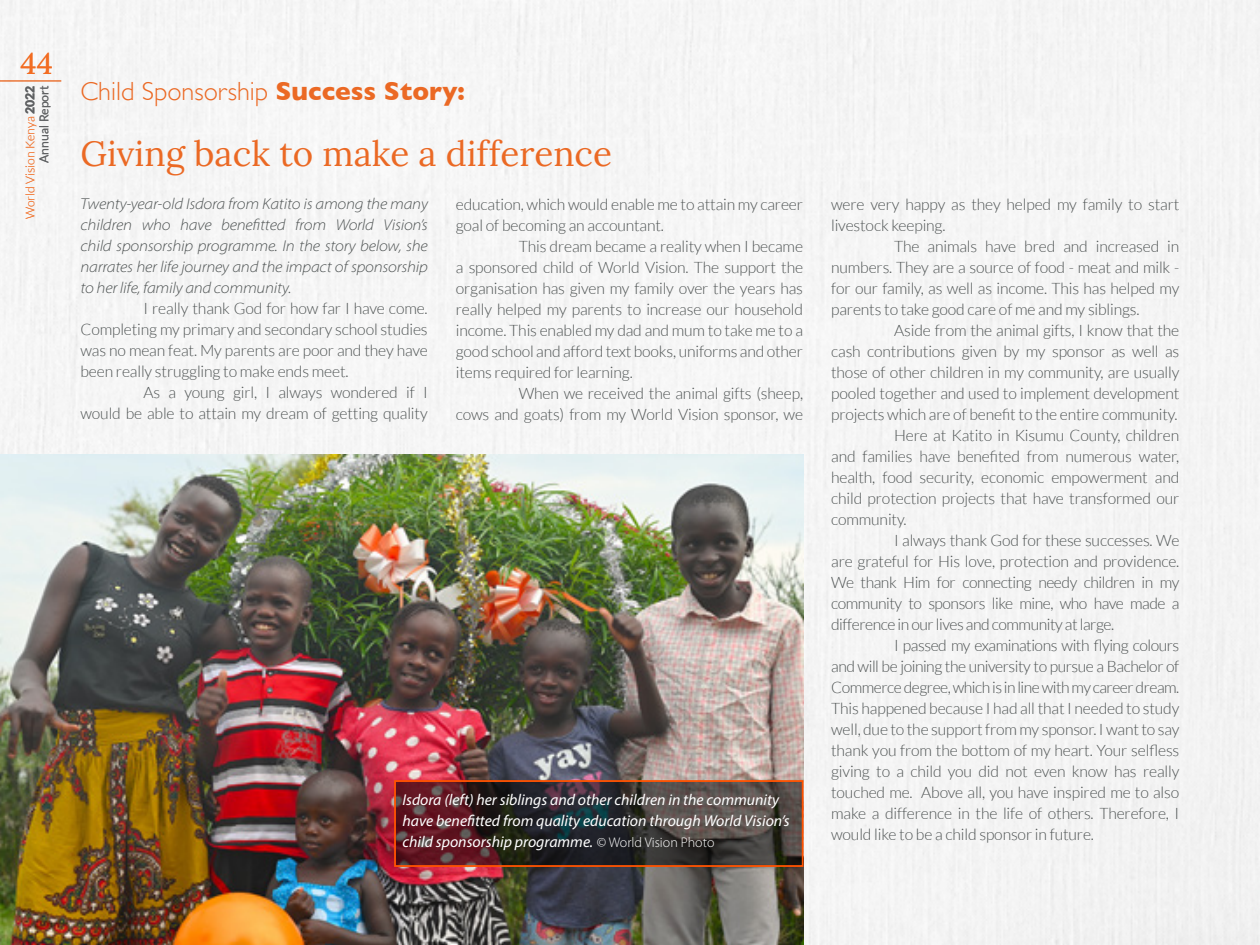
<style>
.page{position:relative;width:1260px;height:945px;background:#f5f5f5}
.page>*{position:absolute;margin:0;border:0;box-sizing:border-box;transform-origin:0 0}
.t1{font:35px "Lora";color:#eb6924}
.t2{font:29.75px "Lora";color:#f36c21}
.t3{font:300 26.25px "Gill Sans";color:#eb6924}
.t4{font:300 15.75px "Lato";letter-spacing:-.01em;color:#4d5252}
.t5{font:300 15.75px "Lato";letter-spacing:-.03em;color:#4d5252}
.t6{font:italic 15.75px/21px "Myriad Variable Concept";letter-spacing:-.01em;color:#4d5252;text-align:justify}
.t7{font:italic 15.75px/21px "Myriad Pro";color:#fff}
.t8{font:300 12.25px/14px "Lato";color:#f36c21;text-align:right}
.s1{font-weight:900;color:#5e6062}
.s2{font-weight:400;color:#5e6062}
.s3{font-weight:700}
.s4{font-weight:300;font-style:normal;font-size:14px}
</style>
<div class="page">
<img style="left:0;top:455px;width:803px;height:490px">
<svg style="left:397px;top:783px;width:404px;height:81px;background:#3f2f31"></svg>
<div style="left:394px;top:780px;width:410px;height:87px;border:2px solid #ff5200"></div>
<hr style="left:0;top:80px;width:61px;height:1px;background:#eb6924">
<h2 class="t2" style="left:21px;top:41px;width:34px">44</h2>
<p class="t8" style="left:23px;top:219px;width:135px;rotate:-90deg">World Vision Kenya <span class="s1">2022<br></span><span class="s2">Annual Report</span></p>
<h3 class="t3" style="left:80px;top:70px;width:386px">Child Sponsorship <span class="s3">Success Story:</span></h3>
<h1 class="t1" style="left:80px;top:127px;width:533px">Giving back to make a difference</h1>
<p class="t6" style="left:81px;top:193px;width:349px">Twenty-year-old Isdora from Katito is among the many children who have benefitted from World Vision’s child sponsorship programme. In the story below, she narrates her life journey and the impact of sponsorship to her life, family and community.</p>
<p class="t4" style="left:144px;top:300px;width:286px">I really thank God for how far I have come.</p>
<p class="t4" style="left:81px;top:321px;width:349px">Completing my primary and secondary school studies</p>
<p class="t4" style="left:81px;top:342px;width:349px">was no mean feat. My parents are poor and they have</p>
<p class="t4" style="left:81px;top:363px;width:270px">been really struggling to make ends meet.</p>
<p class="t4" style="left:144px;top:384px;width:286px">As a young girl, I always wondered if I</p>
<p class="t4" style="left:81px;top:405px;width:349px">would be able to attain my dream of getting quality</p>
<p class="t4" style="left:456px;top:196px;width:349px">education, which would enable me to attain my career</p>
<p class="t4" style="left:456px;top:217px;width:210px">goal of becoming an accountant.</p>
<p class="t4" style="left:519px;top:238px;width:286px">This dream became a reality when I became</p>
<p class="t4" style="left:456px;top:259px;width:349px">a sponsored child of World Vision. The support the</p>
<p class="t4" style="left:456px;top:280px;width:349px">organisation has given my family over the years has</p>
<p class="t4" style="left:456px;top:301px;width:349px">really helped my parents to increase our household</p>
<p class="t4" style="left:456px;top:322px;width:349px">income. This enabled my dad and mum to take me to a</p>
<p class="t4" style="left:456px;top:343px;width:349px">good school and afford text books, uniforms and other</p>
<p class="t4" style="left:456px;top:364px;width:178px">items required for learning.</p>
<p class="t4" style="left:519px;top:385px;width:286px">When we received the animal gifts (sheep,</p>
<p class="t4" style="left:456px;top:406px;width:349px">cows and goats) from my World Vision sponsor, we</p>
<p class="t7" style="left:402px;top:789px;width:389px">Isdora (left) her siblings and other children in the community have benefitted from quality education through World Vision’s child sponsorship programme. <span class="s4">© World Vision Photo</span></p>
<p class="t4" style="left:831px;top:196px;width:350px">were very happy as they helped my family to start</p>
<p class="t4" style="left:831px;top:217px;width:116px">livestock keeping.</p>
<p class="t4" style="left:894px;top:238px;width:287px">The animals have bred and increased in</p>
<p class="t4" style="left:831px;top:259px;width:350px">numbers. They are a source of food - meat and milk -</p>
<p class="t4" style="left:831px;top:280px;width:350px">for our family, as well as income. This has helped my</p>
<p class="t4" style="left:831px;top:301px;width:310px">parents to take good care of me and my siblings.</p>
<p class="t4" style="left:894px;top:322px;width:287px">Aside from the animal gifts, I know that the</p>
<p class="t4" style="left:831px;top:343px;width:350px">cash contributions given by my sponsor as well as</p>
<p class="t4" style="left:831px;top:364px;width:350px">those of other children in my community, are usually</p>
<p class="t4" style="left:831px;top:385px;width:350px">pooled together and used to implement development</p>
<p class="t4" style="left:831px;top:406px;width:348px">projects which are of benefit to the entire community.</p>
<p class="t4" style="left:894px;top:427px;width:287px">Here at Katito in Kisumu County, children</p>
<p class="t4" style="left:831px;top:448px;width:350px">and families have benefited from numerous water,</p>
<p class="t4" style="left:831px;top:469px;width:350px">health, food security, economic empowerment and</p>
<p class="t4" style="left:831px;top:490px;width:350px">child protection projects that have transformed our</p>
<p class="t4" style="left:831px;top:511px;width:77px">community.</p>
<p class="t4" style="left:894px;top:532px;width:287px">I always thank God for these successes. We</p>
<p class="t4" style="left:831px;top:553px;width:350px">are grateful for His love, protection and providence.</p>
<p class="t5" style="left:831px;top:574px;width:350px">We thank Him for connecting needy children in my</p>
<p class="t5" style="left:831px;top:595px;width:350px">community to sponsors like mine, who have made a</p>
<p class="t5" style="left:831px;top:616px;width:285px">difference in our lives and community at large.</p>
<p class="t5" style="left:894px;top:637px;width:287px">I passed my examinations with flying colours</p>
<p class="t5" style="left:831px;top:658px;width:350px">and will be joining the university to pursue a Bachelor of</p>
<p class="t5" style="left:831px;top:679px;width:350px">Commerce degree, which is in line with my career dream.</p>
<p class="t4" style="left:831px;top:700px;width:350px">This happened because I had all that I needed to study</p>
<p class="t4" style="left:831px;top:721px;width:350px">well, due to the support from my sponsor. I want to say</p>
<p class="t4" style="left:831px;top:742px;width:350px">thank you from the bottom of my heart. Your selfless</p>
<p class="t4" style="left:831px;top:763px;width:350px">giving to a child you did not even know has really</p>
<p class="t4" style="left:831px;top:784px;width:350px">touched me. Above all, you have inspired me to also</p>
<p class="t4" style="left:831px;top:805px;width:350px">make a difference in the life of others. Therefore, I</p>
<p class="t4" style="left:831px;top:826px;width:264px">would like to be a child sponsor in future.</p>
</div>
